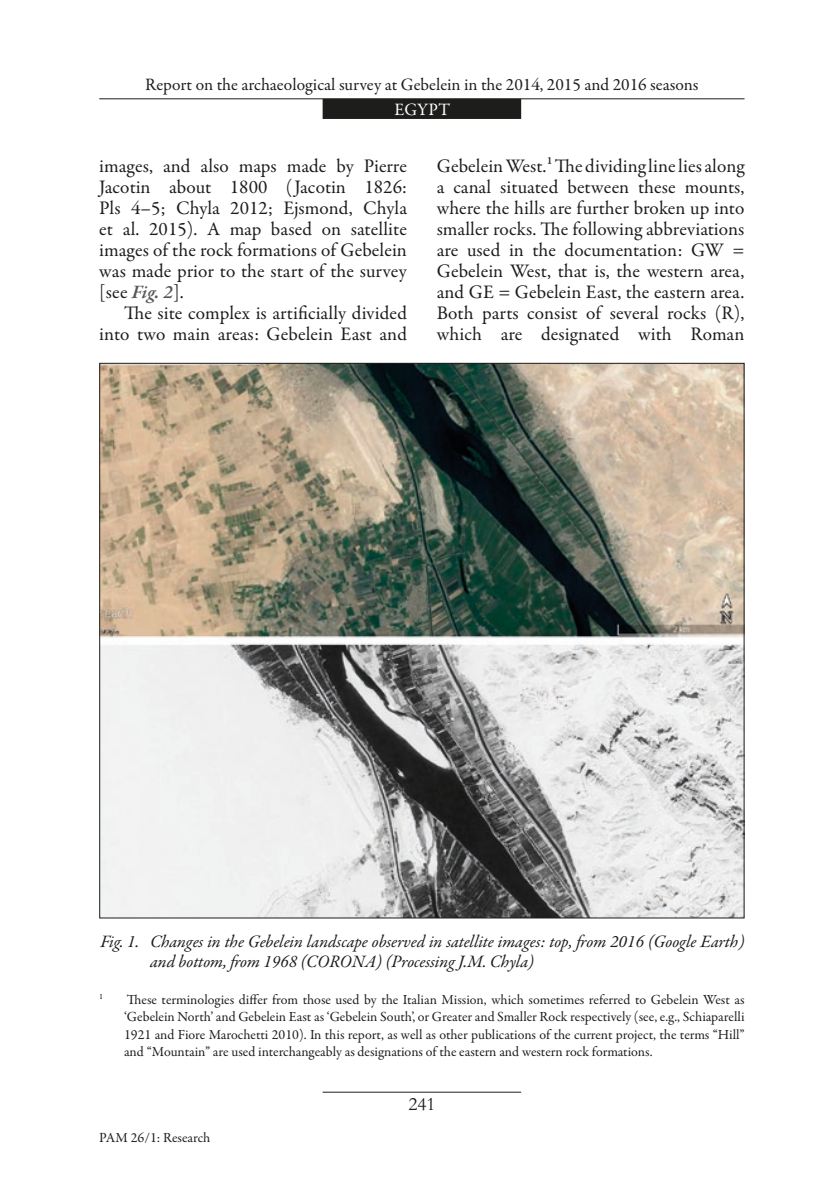
<style>
.page{position:relative;width:819px;height:1191px;background:#fff}
.page>*{position:absolute;margin:0;border:0;box-sizing:border-box;transform-origin:0 0}
.t1{font:19.25px/21px "Garamond Premr Pro";letter-spacing:.005em;color:#1d1d1b;text-align:justify}
.t2{font:19.25px "Garamond";color:#1d1d1b}
.t3{font:italic 17.5px/20.1px "Garamond Premr Pro";letter-spacing:-.005em;color:#1d1d1b}
.t4{font:17.5px "Garamond Premr Pro";color:#1d1d1b}
.t5{font:17.5px "Garamond Premr Pro";letter-spacing:.015em;color:#fff}
.t6{font:14px/17.5px "Garamond Premr Pro";color:#1d1d1b;text-align:justify}
.t7{font:8.22px "Garamond Premr Pro";color:#1d1d1b}
.s1{font-weight:600;font-style:italic;color:#575756}
</style>
<div class="page">
<hr style="left:99px;top:98px;width:645px;height:1px;background:#1d1d1b">
<div style="left:322px;top:99px;width:199px;height:20px;background:#1d1d1b"></div>
<hr style="left:322px;top:1091px;width:199px;height:1px;background:#1d1d1b">
<img style="left:101px;top:365px;width:641px;height:551px">
<p class="t4" style="left:145px;top:74px;width:554px">Report on the archaeological survey at Gebelein in the 2014, 2015 and 2016 seasons</p>
<p class="t5" style="left:394px;top:99px;width:57px">EGYPT</p>
<p class="t1" style="left:99px;top:156px;width:309px">images, and also maps made by Pierre Jacotin about 1800 (Jacotin 1826:<br>Pls 4–5; Chyla 2012; Ejsmond, Chyla et al. 2015). A map based on satellite images of the rock formations of Gebelein was made prior to the start of the survey [see <span class="s1">Fig. 2</span>].</p>
<p class="t1" style="left:99px;top:303px;width:309px;text-align:right">The site complex is artificially divided into two main areas: Gebelein East and</p>
<p class="t1" style="left:436px;top:156px;width:309px">Gebelein West.1 The dividing line lies along a canal situated between these mounts, where the hills are further broken up into smaller rocks. The following abbreviations are used in the documentation: GW = Gebelein West, that is, the western area, and GE = Gebelein East, the eastern area.<br>Both parts consist of several rocks (R), which are designated with Roman</p>
<p class="t3" style="left:150px;top:932px;width:596px;text-indent:-50px">Fig. 1. Changes in the Gebelein landscape observed in satellite images: top, from 2016 (Google Earth) and bottom, from 1968 (CORONA) (Processing J.M. Chyla)</p>
<p class="t7" style="left:99px;top:991px;width:5px">1</p>
<p class="t6" style="left:124px;top:990px;width:622px">These terminologies differ from those used by the Italian Mission, which sometimes referred to Gebelein West as ‘Gebelein North’ and Gebelein East as ‘Gebelein South’, or Greater and Smaller Rock respectively (see, e.g., Schiaparelli 1921 and Fiore Marochetti 2010). In this report, as well as other publications of the current project, the terms “Hill” and “Mountain” are used interchangeably as designations of the eastern and western rock formations.</p>
<p class="t6" style="left:99px;top:1128px;width:113px">PAM 26/1: Research</p>
<p class="t2" style="left:408px;top:1090px;width:29px">241</p>
</div>
